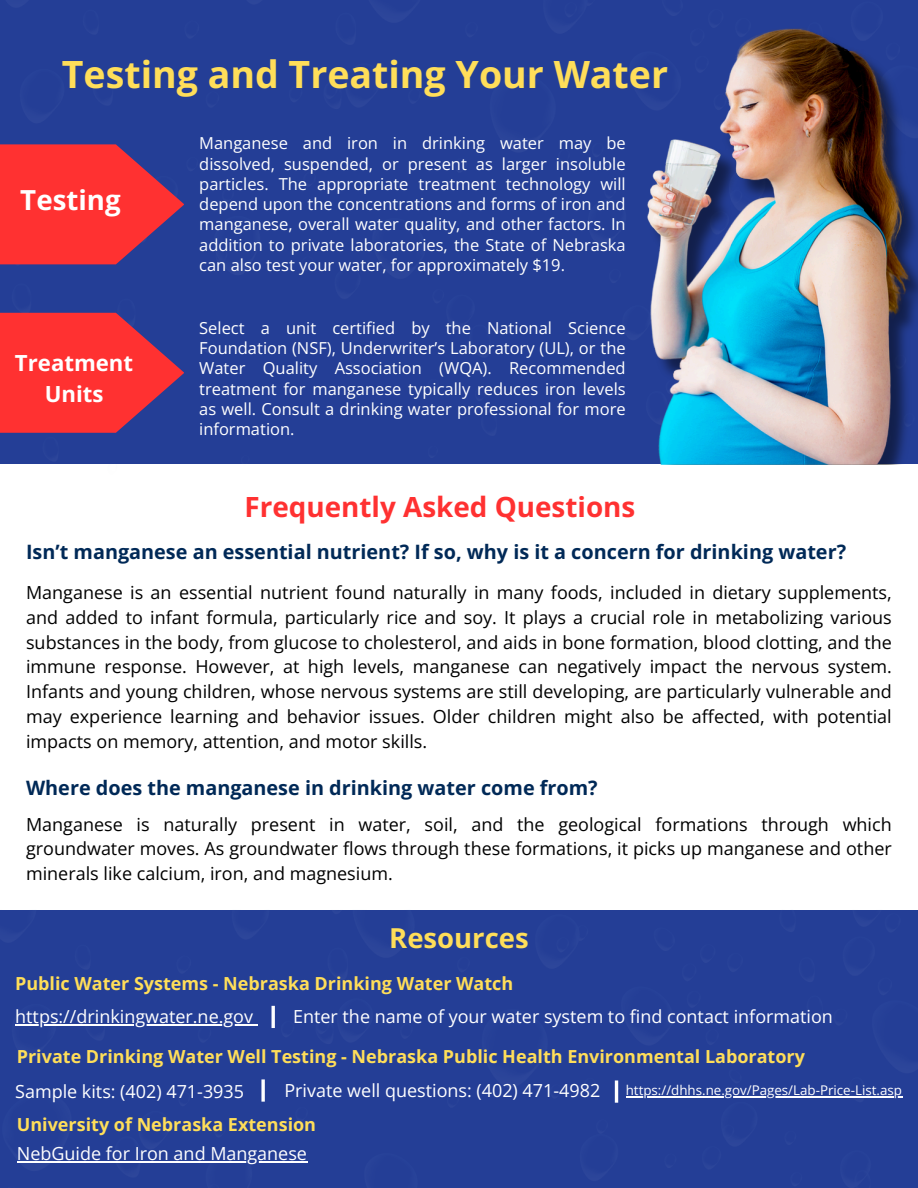
<style>
.page{position:relative;width:918px;height:1188px;background:#fff}
.page>*{position:absolute;margin:0;border:0;box-sizing:border-box;transform-origin:0 0}
.t1{font:700 37.5px "Open Sans";color:#ffde59}
.t2{font:700 27.9px "Open Sans";color:#ff3131}
.t3{font:700 27.6px "Open Sans";color:#fff}
.t4{font:700 27.45px "Open Sans";color:#ffde59}
.t5{font:700 22.2px/30.6px "Open Sans";color:#fff;text-align:center}
.t6{font:700 19.8px "Open Sans";color:#002957}
.t7{font:18px/24.8px "Open Sans";color:#000;text-align:justify}
.t8{font:18px "Open Sans";color:#fff}
.t9{font:700 18px "Open Sans";color:#ffde59}
.t10{font:16.5px/20.2px "Open Sans";color:#fff;text-align:justify}
.t11{font:13.35px "Open Sans";color:#fff}
</style>
<div class="page">
<div style="left:0;top:910px;width:918px;height:278px;background:#243e96"></div>
<div style="left:0;top:0;width:918px;height:465px;background:#243e96"></div>
<img style="left:318px;top:16px;width:600px;height:448px">
<svg style="left:0;top:144px;width:184px;height:120px;background:#d63343"></svg>
<svg style="left:0;top:313px;width:184px;height:120px;background:#d63343"></svg>
<hr style="left:615px;top:1080px;width:3px;height:23px;background:#fff">
<hr style="left:15px;top:1024px;width:238px;height:1px;background:#fff">
<hr style="left:272px;top:1006px;width:3px;height:22px;background:#fff">
<hr style="left:626px;top:1096px;width:276px;height:1px;background:#fff">
<svg style="left:261px;top:1079px;width:4px;height:23px"></svg>
<hr style="left:17px;top:1161px;width:290px;height:1px;background:#fff">
<p class="t1" style="left:62px;top:48px;width:608px">Testing and Treating Your Water</p>
<h1 class="t10" style="left:199px;top:133px;width:428px">Manganese and iron in drinking water may be dissolved, suspended, or present as larger insoluble particles. The appropriate treatment technology will depend upon the concentrations and forms of iron and manganese, overall water quality, and other factors. In addition to private laboratories, the State of Nebraska can also test your water, for approximately $19.</h1>
<h2 class="t3" style="left:20px;top:181px;width:102px">Testing</h2>
<h3 class="t5" style="left:15px;top:347px;width:120px">Treatment<br>Units</h3>
<h6 class="t10" style="left:199px;top:317px;width:428px">Select a unit certified by the National Science Foundation (NSF), Underwriter’s Laboratory (UL), or the Water Quality Association (WQA). Recommended treatment for manganese typically reduces iron levels as well. Consult a drinking water professional for more information.</h6>
<h6 class="t2" style="left:245px;top:487px;width:392px">Frequently Asked Questions</h6>
<h2 class="t6" style="left:26px;top:538px;width:822px">Isn’t manganese an essential nutrient? If so, why is it a concern for drinking water?</h2>
<h4 class="t7" style="left:26px;top:580px;width:867px">Manganese is an essential nutrient found naturally in many foods, included in dietary supplements, and added to infant formula, particularly rice and soy. It plays a crucial role in metabolizing various substances in the body, from glucose to cholesterol, and aids in bone formation, blood clotting, and the immune response. However, at high levels, manganese can negatively impact the nervous system.<br>Infants and young children, whose nervous systems are still developing, are particularly vulnerable and may experience learning and behavior issues. Older children might also be affected, with potential impacts on memory, attention, and motor skills.</h4>
<h5 class="t6" style="left:26px;top:774px;width:573px">Where does the manganese in drinking water come from?</h5>
<h4 class="t7" style="left:26px;top:811px;width:867px">Manganese is naturally present in water, soil, and the geological formations through which groundwater moves. As groundwater flows through these formations, it picks up manganese and other minerals like calcium, iron, and magnesium.</h4>
<p class="t4" style="left:389px;top:918px;width:141px">Resources</p>
<p class="t9" style="left:15px;top:970px;width:500px">Public Water Systems - Nebraska Drinking Water Watch</p>
<h2 class="t8" style="left:15px;top:1004px;width:239px">https://drinkingwater.ne.gov</h2>
<h4 class="t8" style="left:293px;top:1004px;width:541px">Enter the name of your water system to find contact information</h4>
<h5 class="t9" style="left:17px;top:1044px;width:790px">Private Drinking Water Well Testing - Nebraska Public Health Environmental Laboratory</h5>
<p class="t8" style="left:15px;top:1079px;width:230px">Sample kits: (402) 471-3935</p>
<h5 class="t8" style="left:284px;top:1078px;width:317px">Private well questions: (402) 471-4982</h5>
<h5 class="t11" style="left:626px;top:1081px;width:278px">https://dhhs.ne.gov/Pages/Lab-Price-List.asp</h5>
<h4 class="t9" style="left:17px;top:1112px;width:301px">University of Nebraska Extension</h4>
<h5 class="t8" style="left:17px;top:1141px;width:292px">NebGuide for Iron and Manganese</h5>
</div>
